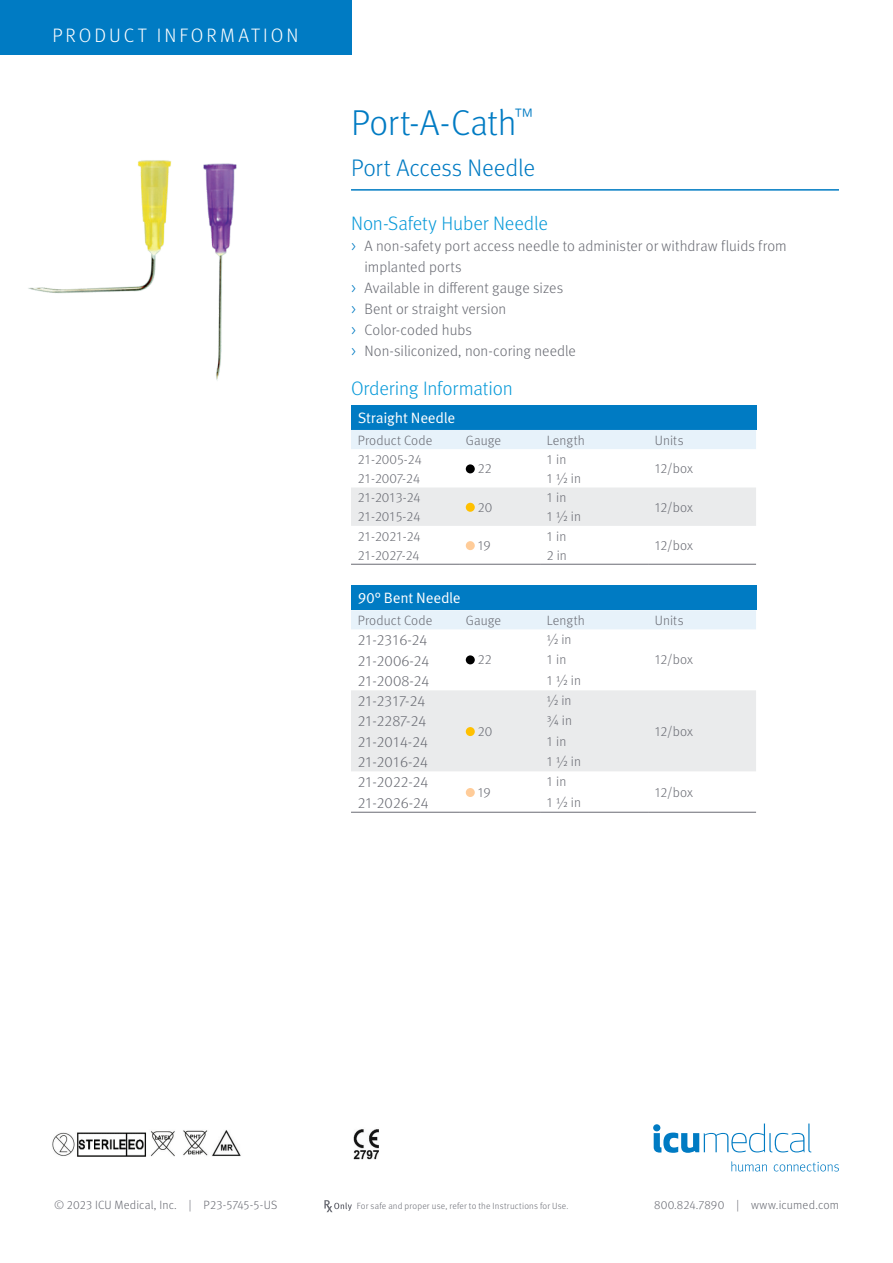
<style>
.page{position:relative;width:893px;height:1263px;background:#fff}
.page>*{position:absolute;margin:0;border:0;box-sizing:border-box;transform-origin:0 0}
.t1{font:300 36px "Meta OT";letter-spacing:-.005em;color:#007bc3}
.Description{font:300 24px "Meta OT";letter-spacing:-.005em;color:#007bc3}
._1_Headings{font:300 19.5px "Meta OT";letter-spacing:-.01em;color:#089ad9}
._1_Headings-2{font:300 19.5px "Meta OT";letter-spacing:.155em;color:#fff}
._0_Text_10_14{font:300 15px/21px "Meta OT";color:#696b73}
._0_Text_10_14-2{font:15px "Meta OT Norm";letter-spacing:-.015em;color:#fff}
._0_Text_10_14-3{font:300 13.5px "Meta OT";color:#696b73}
._1_Headings-3{font:300 12px "Meta OT";letter-spacing:.01em;color:#696b73}
.t2{font:300 9px "Meta OT";letter-spacing:.02em;color:#696b73}
.s1{color:#007bc3}
</style>
<div class="page">
<div style="left:0;top:0;width:351px;height:54px;background:#007bc3"></div>
<svg style="left:654px;top:1123px;width:157px;height:30px"></svg>
<div style="left:653px;top:1124px;width:7px;height:7px;background:#007bc3;border-radius:50%"></div>
<svg style="left:731px;top:1161px;width:36px;height:10px"></svg>
<svg style="left:774px;top:1162px;width:65px;height:9px"></svg>
<hr style="left:351px;top:189px;width:488px;height:2px;background:#007bc3">
<div style="left:351px;top:405px;width:405px;height:25px;background:#007bc3"></div>
<div style="left:351px;top:430px;width:405px;height:19px;background:#e7f2fa"></div>
<div style="left:351px;top:487px;width:405px;height:39px;background:#eaebec"></div>
<hr style="left:351px;top:564px;width:108px;height:1px;background:#696b73">
<hr style="left:459px;top:564px;width:81px;height:1px;background:#696b73">
<hr style="left:540px;top:564px;width:108px;height:1px;background:#696b73">
<hr style="left:648px;top:564px;width:108px;height:1px;background:#696b73">
<div style="left:466px;top:464px;width:9px;height:9px;background:#000;border-radius:50%"></div>
<div style="left:466px;top:503px;width:9px;height:9px;background:#ffc000;border-radius:50%"></div>
<div style="left:466px;top:541px;width:9px;height:9px;background:#fc9;border-radius:50%"></div>
<div style="left:351px;top:585px;width:405px;height:25px;background:#007bc3"></div>
<div style="left:351px;top:610px;width:405px;height:19px;background:#e7f2fa"></div>
<svg style="left:351px;top:690px;width:405px;height:122px"></svg>
<hr style="left:351px;top:812px;width:108px;height:1px;background:#696b73">
<hr style="left:459px;top:812px;width:81px;height:1px;background:#696b73">
<hr style="left:540px;top:812px;width:108px;height:1px;background:#696b73">
<hr style="left:648px;top:812px;width:108px;height:1px;background:#696b73">
<div style="left:466px;top:655px;width:9px;height:9px;background:#000;border-radius:50%"></div>
<div style="left:466px;top:727px;width:9px;height:9px;background:#ffc000;border-radius:50%"></div>
<div style="left:466px;top:788px;width:9px;height:9px;background:#fc9;border-radius:50%"></div>
<img style="left:52px;top:1130px;width:189px;height:27px">
<img style="left:353px;top:1129px;width:26px;height:31px">
<img style="left:28px;top:160px;width:209px;height:221px">
<svg style="left:324px;top:1200px;width:28px;height:12px"></svg>
<p class="_1_Headings-2" style="left:53px;top:24px;width:247px">PRODUCT INFORMATION</p>
<p class="t1" style="left:351px;top:102px;width:184px">Port-A-Cath<sup>™</sup></p>
<p class="Description" style="left:351px;top:153px;width:185px">Port Access Needle</p>
<p class="_1_Headings" style="left:351px;top:211px;width:198px">Non-Safety Huber Needle</p>
<p class="_0_Text_10_14" style="left:364px;top:235px;width:424px;text-indent:-14px"><span class="s1">&gt;</span> A non-safety port access needle to administer or withdraw fluids from implanted ports</p>
<p class="_0_Text_10_14" style="left:351px;top:277px;width:214px"><span class="s1">&gt;</span> Available in different gauge sizes</p>
<p class="_0_Text_10_14" style="left:351px;top:298px;width:157px"><span class="s1">&gt;</span> Bent or straight version</p>
<p class="_0_Text_10_14" style="left:351px;top:319px;width:122px"><span class="s1">&gt;</span> Color-coded hubs</p>
<p class="_0_Text_10_14" style="left:351px;top:340px;width:226px"><span class="s1">&gt;</span> Non-siliconized, non-coring needle</p>
<p class="_1_Headings" style="left:351px;top:376px;width:163px">Ordering Information</p>
<p class="_0_Text_10_14-2" style="left:358px;top:409px;width:99px">Straight Needle</p>
<p class="_0_Text_10_14-3" style="left:358px;top:432px;width:76px">Product Code</p>
<p class="_0_Text_10_14-3" style="left:466px;top:432px;width:37px">Gauge</p>
<p class="_0_Text_10_14-3" style="left:547px;top:432px;width:40px">Length</p>
<p class="_0_Text_10_14-3" style="left:655px;top:432px;width:30px">Units</p>
<p class="_0_Text_10_14-3" style="left:358px;top:451px;width:66px">21-2005-24</p>
<p class="_0_Text_10_14-3" style="left:478px;top:461px;width:15px">22</p>
<p class="_0_Text_10_14-3" style="left:547px;top:451px;width:21px">1 in</p>
<p class="_0_Text_10_14-3" style="left:655px;top:461px;width:40px">12/box</p>
<p class="_0_Text_10_14-3" style="left:358px;top:470px;width:64px">21-2007-24</p>
<p class="_0_Text_10_14-3" style="left:547px;top:470px;width:36px">1 ½ in</p>
<p class="_0_Text_10_14-3" style="left:358px;top:490px;width:64px">21-2013-24</p>
<p class="_0_Text_10_14-3" style="left:478px;top:499px;width:16px">20</p>
<p class="_0_Text_10_14-3" style="left:547px;top:490px;width:21px">1 in</p>
<p class="_0_Text_10_14-3" style="left:655px;top:499px;width:40px">12/box</p>
<p class="_0_Text_10_14-3" style="left:358px;top:509px;width:64px">21-2015-24</p>
<p class="_0_Text_10_14-3" style="left:547px;top:509px;width:36px">1 ½ in</p>
<p class="_0_Text_10_14-3" style="left:358px;top:528px;width:64px">21-2021-24</p>
<p class="_0_Text_10_14-3" style="left:478px;top:538px;width:14px">19</p>
<p class="_0_Text_10_14-3" style="left:547px;top:528px;width:21px">1 in</p>
<p class="_0_Text_10_14-3" style="left:655px;top:538px;width:40px">12/box</p>
<p class="_0_Text_10_14-3" style="left:358px;top:547px;width:63px">21-2027-24</p>
<p class="_0_Text_10_14-3" style="left:547px;top:547px;width:22px">2 in</p>
<p class="_0_Text_10_14-2" style="left:358px;top:589px;width:104px">90° Bent Needle</p>
<p class="_0_Text_10_14-3" style="left:358px;top:612px;width:76px">Product Code</p>
<p class="_0_Text_10_14-3" style="left:466px;top:612px;width:37px">Gauge</p>
<p class="_0_Text_10_14-3" style="left:547px;top:612px;width:40px">Length</p>
<p class="_0_Text_10_14-3" style="left:655px;top:612px;width:30px">Units</p>
<p class="_0_Text_10_14" style="left:358px;top:630px;width:71px">21-2316-24</p>
<p class="_0_Text_10_14-3" style="left:547px;top:631px;width:26px">½ in</p>
<p class="_0_Text_10_14" style="left:358px;top:650px;width:73px">21-2006-24</p>
<p class="_0_Text_10_14-3" style="left:478px;top:652px;width:15px">22</p>
<p class="_0_Text_10_14-3" style="left:547px;top:652px;width:21px">1 in</p>
<p class="_0_Text_10_14-3" style="left:655px;top:652px;width:40px">12/box</p>
<p class="_0_Text_10_14" style="left:358px;top:670px;width:73px">21-2008-24</p>
<p class="_0_Text_10_14-3" style="left:547px;top:672px;width:36px">1 ½ in</p>
<p class="_0_Text_10_14" style="left:358px;top:691px;width:69px">21-2317-24</p>
<p class="_0_Text_10_14-3" style="left:478px;top:723px;width:16px">20</p>
<p class="_0_Text_10_14-3" style="left:547px;top:692px;width:26px">½ in</p>
<p class="_0_Text_10_14" style="left:358px;top:711px;width:70px">21-2287-24</p>
<p class="_0_Text_10_14-3" style="left:547px;top:713px;width:27px">¾ in</p>
<p class="_0_Text_10_14" style="left:358px;top:731px;width:72px">21-2014-24</p>
<p class="_0_Text_10_14-3" style="left:547px;top:733px;width:21px">1 in</p>
<p class="_0_Text_10_14" style="left:358px;top:752px;width:72px">21-2016-24</p>
<p class="_0_Text_10_14-3" style="left:547px;top:753px;width:36px">1 ½ in</p>
<p class="_0_Text_10_14" style="left:358px;top:772px;width:72px">21-2022-24</p>
<p class="_0_Text_10_14-3" style="left:478px;top:784px;width:14px">19</p>
<p class="_0_Text_10_14-3" style="left:655px;top:723px;width:40px">12/box</p>
<p class="_0_Text_10_14-3" style="left:547px;top:774px;width:21px">1 in</p>
<p class="_0_Text_10_14-3" style="left:655px;top:784px;width:40px">12/box</p>
<p class="_0_Text_10_14" style="left:358px;top:792px;width:72px">21-2026-24</p>
<p class="_0_Text_10_14-3" style="left:547px;top:794px;width:36px">1 ½ in</p>
<p class="_1_Headings-3" style="left:54px;top:1198px;width:225px">© 2023 ICU Medical, Inc. | P23-5745-5-US</p>
<p class="_1_Headings-3" style="left:654px;top:1198px;width:186px">800.824.7890 | www.icumed.com</p>
<p class="t2" style="left:357px;top:1200px;width:213px">For safe and proper use, refer to the Instructions for Use.</p>
</div>
